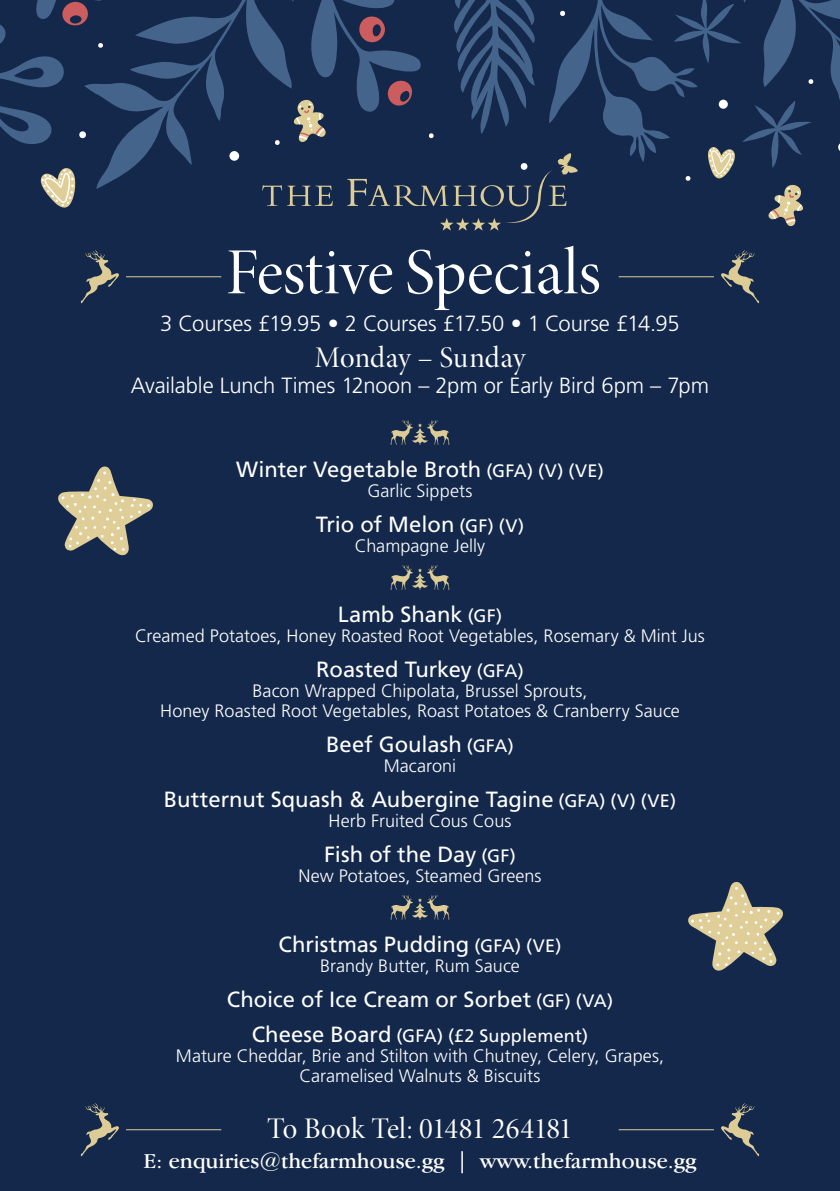
<style>
.page{position:relative;width:840px;height:1191px;background:#fff}
.page>*{position:absolute;margin:0;border:0;box-sizing:border-box;transform-origin:0 0}
.t1{font:66px "Minion Pro Disp";color:#fff}
.t2{font:30px "Minion Pro Disp";letter-spacing:-.015em;color:#fff}
.t3{font:30px "Minion Pro Disp";letter-spacing:.005em;color:#fff}
.t4{font:22px "Frutiger LT Std";color:#fff}
.t5{font:300 22px "Frutiger LT Std";letter-spacing:-.005em;color:#fff}
.t6{font:22px "Garamond IT Cby BT";color:#fff}
.t7{font:300 18px/20px "Frutiger LT Std";letter-spacing:.005em;color:#fff;text-align:center}
.s1{font-size:18px}
.s2{font-weight:400;font-size:22px}
.s3{font-weight:400}
</style>
<div class="page">
<div style="left:0;top:0;width:839px;height:1191px;background:#13284a"></div>
<svg style="left:96px;top:170px;width:33px;height:19px"></svg>
<svg style="left:0;top:0;width:262px;height:170px"></svg>
<svg style="left:41px;top:167px;width:34px;height:41px"></svg>
<svg style="left:262px;top:0;width:577px;height:231px"></svg>
<svg style="left:390px;top:420px;width:59px;height:25px"></svg>
<svg style="left:390px;top:565px;width:59px;height:25px"></svg>
<svg style="left:390px;top:895px;width:59px;height:24px"></svg>
<svg style="left:81px;top:250px;width:38px;height:53px"></svg>
<hr style="left:126px;top:276px;width:95px;height:1px;background:#decc97">
<svg style="left:721px;top:250px;width:37px;height:53px"></svg>
<hr style="left:618px;top:276px;width:95px;height:1px;background:#decc97">
<svg style="left:81px;top:1103px;width:38px;height:53px"></svg>
<hr style="left:126px;top:1129px;width:95px;height:1px;background:#decc97">
<svg style="left:721px;top:1103px;width:37px;height:53px"></svg>
<hr style="left:618px;top:1129px;width:95px;height:1px;background:#decc97">
<svg style="left:58px;top:466px;width:95px;height:90px"></svg>
<svg style="left:688px;top:882px;width:95px;height:89px"></svg>
<p class="t1" style="left:226px;top:233px;width:376px">Festive Specials</p>
<p class="t5" style="left:160px;top:310px;width:521px">3 Courses £19.95 • 2 Courses £17.50 • 1 Course £14.95</p>
<p class="t3" style="left:314px;top:339px;width:213px">Monday – Sunday</p>
<p class="t5" style="left:131px;top:372px;width:579px">Available Lunch Times 12noon – 2pm or Early Bird 6pm – 7pm</p>
<p class="t4" style="left:236px;top:456px;width:369px">Winter Vegetable Broth <span class="s1">(GFA) (V) (VE)</span></p>
<p class="t7" style="left:367px;top:481px;width:106px">Garlic Sippets</p>
<p class="t4" style="left:315px;top:511px;width:210px">Trio of Melon <span class="s1">(GF) (V)</span></p>
<p class="t7" style="left:354px;top:536px;width:132px">Champagne Jelly</p>
<p class="t4" style="left:337px;top:601px;width:166px">Lamb Shank <span class="s1">(GF)</span></p>
<p class="t7" style="left:135px;top:626px;width:571px">Creamed Potatoes, Honey Roasted Root Vegetables, Rosemary &amp; Mint Jus</p>
<p class="t4" style="left:316px;top:656px;width:209px">Roasted Turkey <span class="s1">(GFA)</span></p>
<p class="t7" style="left:160px;top:681px;width:521px">Bacon Wrapped Chipolata, Brussel Sprouts,<br>Honey Roasted Root Vegetables, Roast Potatoes &amp; Cranberry Sauce</p>
<p class="t4" style="left:326px;top:731px;width:189px">Beef Goulash <span class="s1">(GFA)</span></p>
<p class="t7" style="left:383px;top:756px;width:74px">Macaroni</p>
<p class="t4" style="left:164px;top:786px;width:513px">Butternut Squash &amp; Aubergine Tagine <span class="s1">(GFA) (V) (VE)</span></p>
<p class="t7" style="left:328px;top:811px;width:184px">Herb Fruited Cous Cous</p>
<p class="t4" style="left:324px;top:841px;width:193px">Fish of the Day <span class="s1">(GF)</span></p>
<p class="t7" style="left:298px;top:865px;width:245px">New Potatoes, Steamed Greens</p>
<p class="t4" style="left:278px;top:931px;width:284px">Christmas Pudding <span class="s1">(GFA) (VE)</span></p>
<p class="t7" style="left:320px;top:956px;width:201px">Brandy Butter, Rum Sauce</p>
<p class="t4" style="left:227px;top:986px;width:387px">Choice of Ice Cream or Sorbet <span class="s1">(GF) (VA)</span></p>
<p class="t7" style="left:176px;top:1025px;width:489px"><span class="s2">Cheese Board</span> <span class="s3">(GFA) (£2 Supplement)<br></span>Mature Cheddar, Brie and Stilton with Chutney, Celery, Grapes,<br>Caramelised Walnuts &amp; Biscuits</p>
<p class="t2" style="left:267px;top:1110px;width:307px">To Book Tel: 01481 264181</p>
<p class="t6" style="left:143px;top:1148px;width:554px">E: enquiries@thefarmhouse.gg | www.thefarmhouse.gg</p>
</div>
